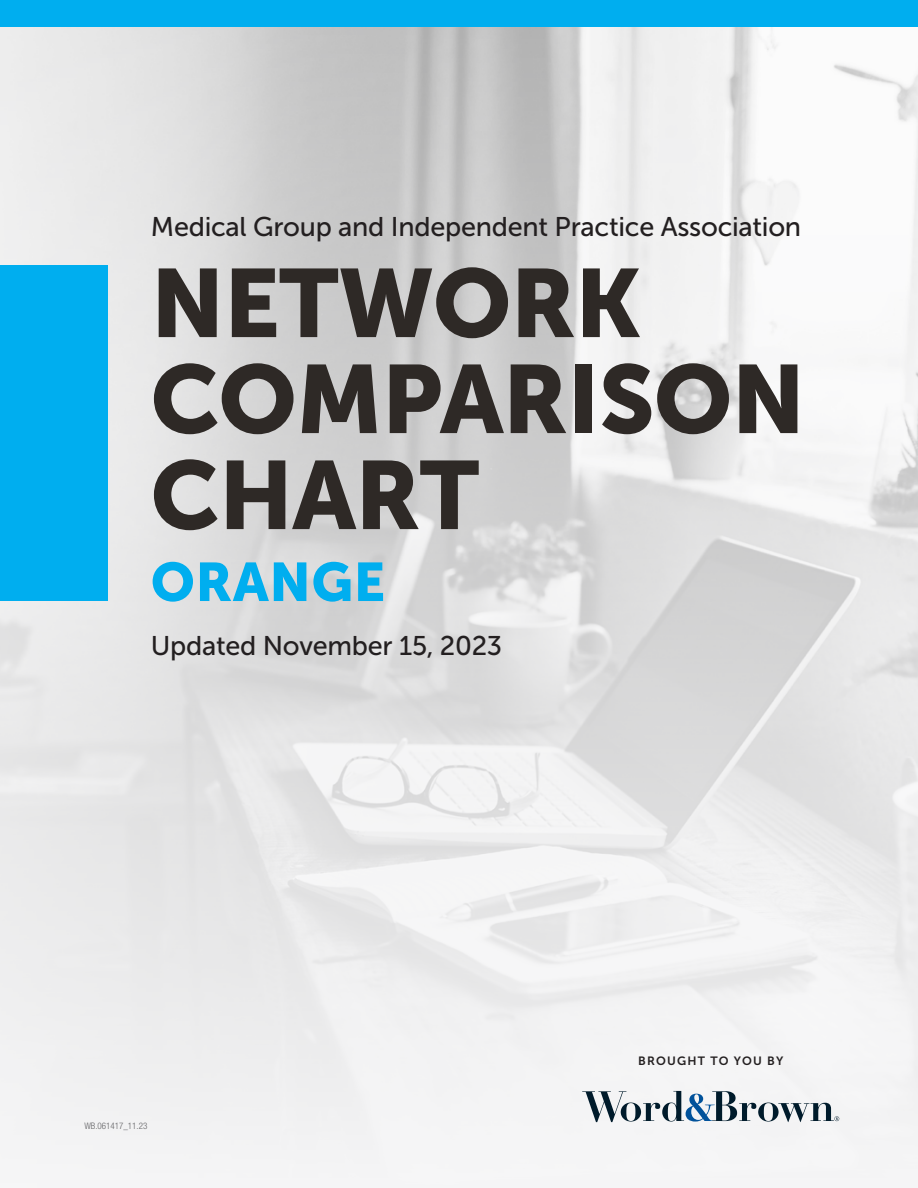
<style>
.page{position:relative;width:918px;height:1188px;background:#fff}
.page>*{position:absolute;margin:0;border:0;box-sizing:border-box;transform-origin:0 0}
.t1{font:96px/96px "Museo Sans 900";letter-spacing:-.01em;color:#2e2926}
.t2{font:54px "Museo Sans 900";letter-spacing:.01em;color:#00aeef}
.t3{font:27px "Museo Sans 500";letter-spacing:-.01em;color:#231f20}
.t4{font:12px "Museo Sans 700";letter-spacing:.1em;color:#231f20}
.t5{font:300 condensed 9px "Helvetica Neue LT Std";color:#636366}
</style>
<div class="page">
<img style="left:0;top:27px;width:918px;height:1151px">
<div style="left:0;top:0;width:918px;height:27px;background:#00aeef"></div>
<div style="left:0;top:265px;width:107px;height:336px;background:#00aeef"></div>
<svg style="left:582px;top:1091px;width:257px;height:31px"></svg>
<p class="t3" style="left:151px;top:212px;width:652px">Medical Group and Independent Practice Association</p>
<p class="t1" style="left:151px;top:255px;width:656px">NETWORK<br>COMPARISON<br>CHART</p>
<p class="t2" style="left:151px;top:551px;width:236px">ORANGE</p>
<p class="t3" style="left:151px;top:631px;width:353px">Updated November 15, 2023</p>
<p class="t5" style="left:84px;top:1120px;width:65px">WB.061417_11.23</p>
<p class="t4" style="left:638px;top:1054px;width:147px">BROUGHT TO YOU BY</p>
</div>
